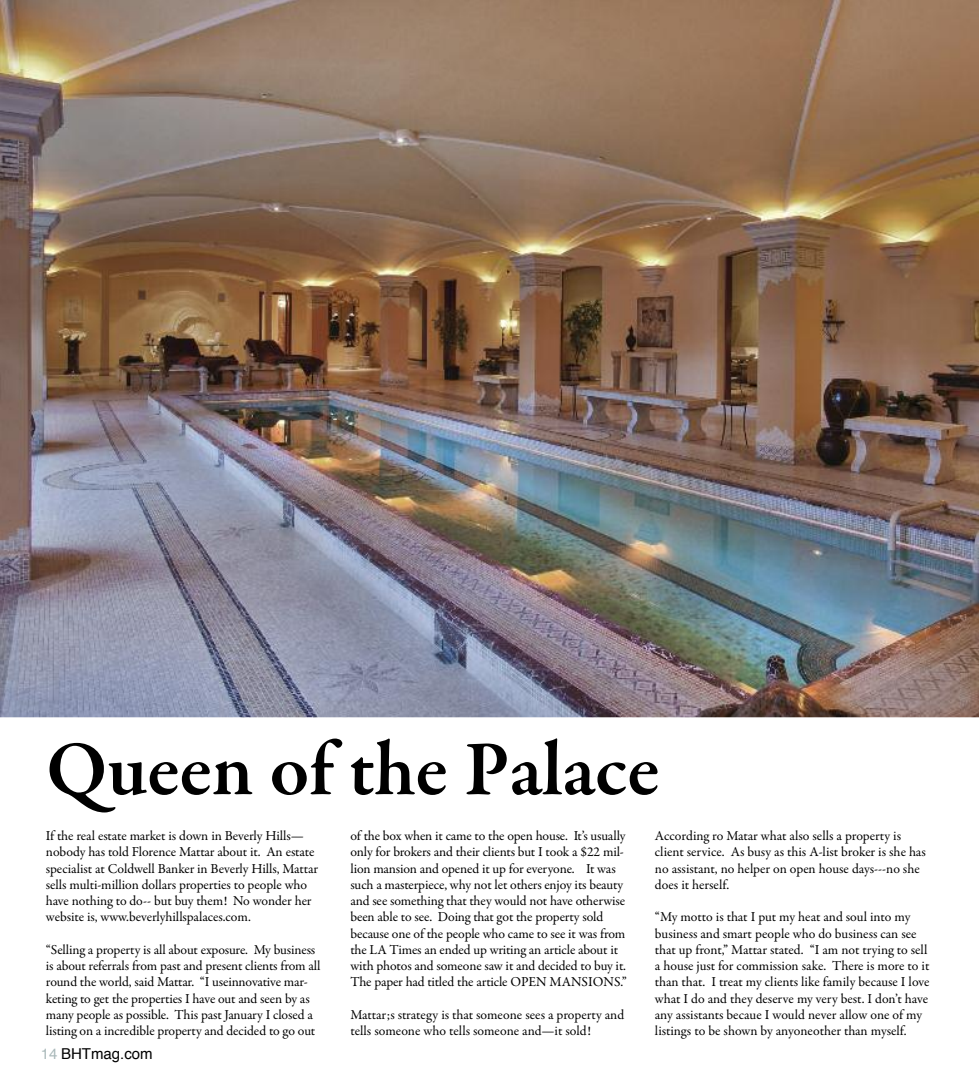
<style>
.page{position:relative;width:979px;height:1080px;background:#fff}
.page>*{position:absolute;margin:0;border:0;box-sizing:border-box;transform-origin:0 0}
.t1{font:600 78.75px "Garamond Premr Pro";letter-spacing:-.005em;color:#000}
.t2{font:15px "Helvetica";color:#000}
.t3{font:13.75px/16.2px "Garamond Premr Pro";letter-spacing:-.01em;color:#000}
.s1{color:#abbabb}
</style>
<div class="page">
<img style="left:0;top:0;width:979px;height:718px">
<h1 class="t1" style="left:46px;top:722px;width:615px">Queen of the Palace</h1>
<p class="t3" style="left:46px;top:828px;width:274px">If the real estate market is down in Beverly Hills— nobody has told Florence Mattar about it. An estate specialist at Coldwell Banker in Beverly Hills, Mattar sells multi-million dollars properties to people who have nothing to do-- but buy them! No wonder her website is, www.beverlyhillspalaces.com.</p>
<p class="t3" style="left:46px;top:942px;width:276px">“Selling a property is all about exposure. My business is about referrals from past and present clients from all round the world, said Mattar. “I useinnovative mar&shy;keting to get the properties I have out and seen by as many people as possible. This past January I closed a listing on a incredible property and decided to go out</p>
<p class="t2" style="left:41px;top:1048px;width:113px"><span class="s1">14</span> BHTmag.com</p>
<p class="t3" style="left:350px;top:828px;width:278px">of the box when it came to the open house. It’s usually only for brokers and their clients but I took a $22 mil&shy;lion mansion and opened it up for everyone. It was such a masterpiece, why not let others enjoy its beauty and see something that they would not have otherwise been able to see. Doing that got the property sold because one of the people who came to see it was from the LA Times an ended up writing an article about it with photos and someone saw it and decided to buy it.<br>The paper had titled the article OPEN MANSIONS.”</p>
<p class="t3" style="left:350px;top:1007px;width:275px">Mattar;s strategy is that someone sees a property and tells someone who tells someone and—it sold!</p>
<p class="t3" style="left:655px;top:828px;width:272px">According ro Matar what also sells a property is client service. As busy as this A-list broker is she has no assistant, no helper on open house days---no she does it herself.</p>
<p class="t3" style="left:655px;top:909px;width:276px">“My motto is that I put my heat and soul into my business and smart people who do business can see that up front,” Mattar stated. “I am not trying to sell a house just for commission sake. There is more to it than that. I treat my clients like family because I love what I do and they deserve my very best. I don’t have any assistants becaue I would never allow one of my listings to be shown by anyoneother than myself.</p>
</div>
